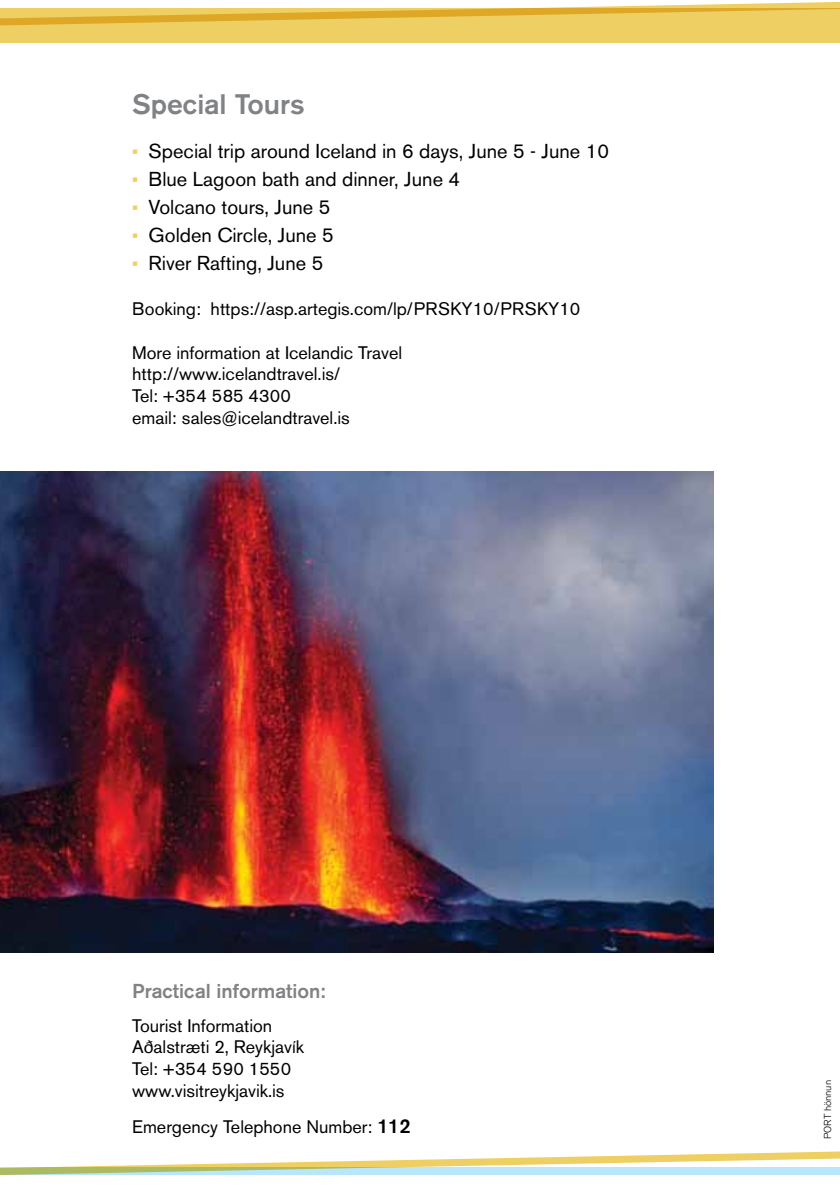
<style>
.page{position:relative;width:840px;height:1191px;background:#fff}
.page>*{position:absolute;margin:0;border:0;box-sizing:border-box;transform-origin:0 0}
.t1{font:500 28px "Akzidenz Grotesk BE";color:#808285}
.t2{font:20px "Akzidenz Grotesk BE";color:#000}
.t3{font:500 20px "Akzidenz Grotesk BE";color:#808285}
.t4{font:18px/21.6px "Akzidenz Grotesk BE";color:#000}
.t5{font:300 10px "Akzidenz Grotesk BE";color:#000}
.s1{font-weight:500;font-size:18px;color:#eecf63}
.s2{font-weight:500;font-size:20px}
</style>
<div class="page">
<svg style="left:0;top:1151px;width:839px;height:24px"></svg>
<svg style="left:0;top:2px;width:839px;height:40px;background:#edcf6c"></svg>
<svg style="left:0;top:1167px;width:839px;height:7px;background:#b5d9d0"></svg>
<img style="left:0;top:471px;width:713px;height:481px">
<h1 class="t1" style="left:132px;top:87px;width:174px">Special Tours</h1>
<p class="t2" style="left:132px;top:139px;width:478px"><span class="s1">•</span> Special trip around Iceland in 6 days, June 5 - June 10</p>
<p class="t2" style="left:132px;top:167px;width:329px"><span class="s1">•</span> Blue Lagoon bath and dinner, June 4</p>
<p class="t2" style="left:132px;top:195px;width:200px"><span class="s1">•</span> Volcano tours, June 5</p>
<p class="t2" style="left:132px;top:223px;width:203px"><span class="s1">•</span> Golden Circle, June 5</p>
<p class="t2" style="left:132px;top:251px;width:192px"><span class="s1">•</span> River Rafting, June 5</p>
<p class="t4" style="left:132px;top:298px;width:449px">Booking: https://asp.artegis.com/lp/PRSKY10/PRSKY10</p>
<p class="t4" style="left:132px;top:341px;width:271px">More information at Icelandic Travel http://www.icelandtravel.is/<br>Tel: +354 585 4300<br>email: sales@icelandtravel.is</p>
<p class="t3" style="left:132px;top:979px;width:195px">Practical information:</p>
<p class="t4" style="left:132px;top:1014px;width:173px">Tourist Information<br>Aðalstræti 2, Reykjavík<br>Tel: +354 590 1550 www.visitreykjavik.is</p>
<p class="t4" style="left:132px;top:1115px;width:280px">Emergency Telephone Number: <span class="s2">112</span></p>
<p class="t5" style="left:821px;top:1139px;width:61px;rotate:-90deg">PORT hönnun</p>
</div>
